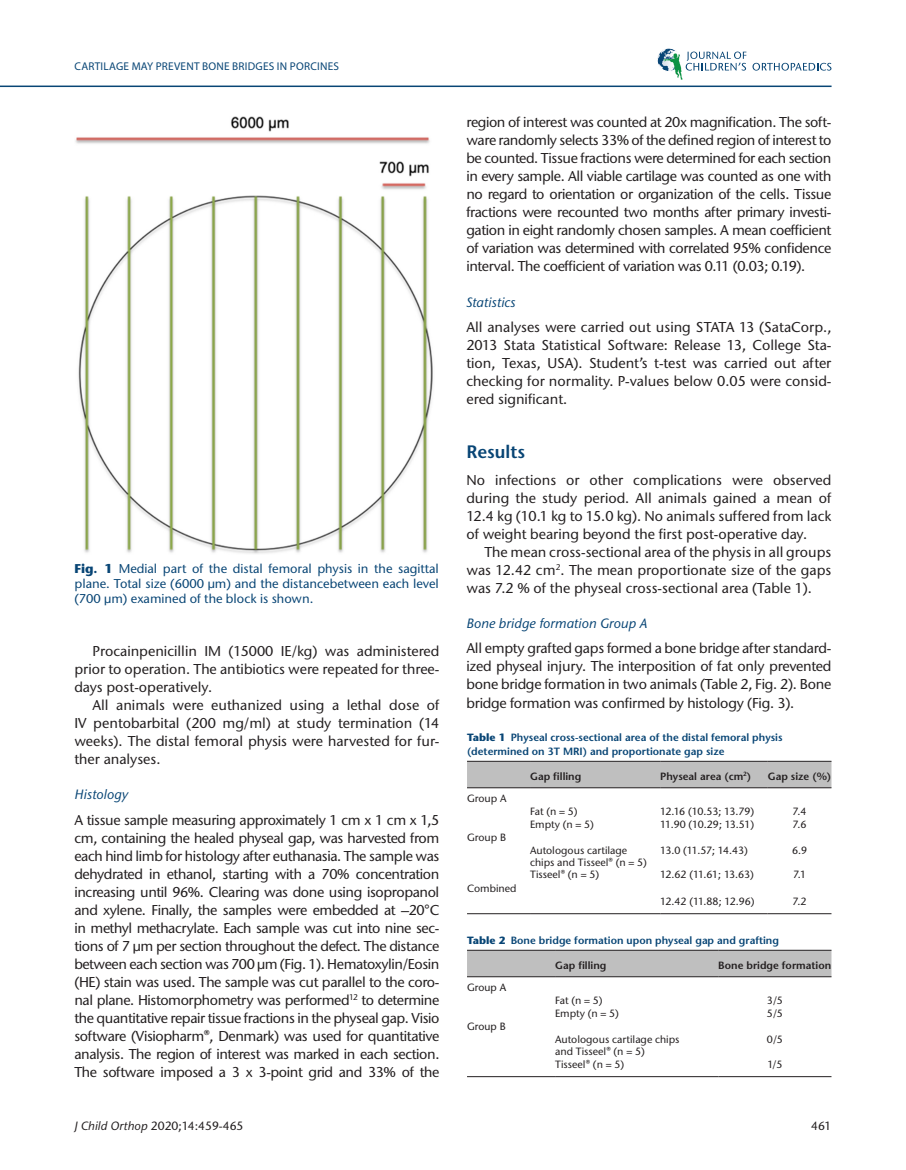
<style>
.page{position:relative;width:906px;height:1170px;background:#fff}
.page>*{position:absolute;margin:0;border:0;box-sizing:border-box;transform-origin:0 0}
.jrnlHead1{font:600 18px "Stone Sans Std";color:#084575}
.TXT{font:500 14.25px/18px "Stone Sans Pro ITC";letter-spacing:-.015em;color:#231f20;text-align:justify}
.TXI{font:500 14.25px/18px "Stone Sans Pro ITC";color:#231f20;text-align:justify}
.jrnlHead2{font:italic 500 13.5px "Stone Sans Pro ITC";color:#084575}
.jrnlFigCaption{font:500 12.75px/15px "Stone Sans Pro ITC";color:#084575;text-align:justify}
.jrnlRFH-TXT{font:500 12px "Stone Sans Pro ITC";color:#231f20}
.t1{font:11.25px "Myriad Pro";letter-spacing:.02em;color:#084575}
.jrnlTblBody{font:500 10.5px/12px "Stone Sans Pro ITC";color:#231f20}
.jrnlTblCaption{font:600 10.5px/13.5px "Stone Sans Std";color:#084575}
.jrnlTblHead{font:600 10.5px "Stone Sans Std";color:#231f20}
.jrnlTblBody-2{font:500 10.5px "Stone Sans Pro ITC";letter-spacing:-.05em;color:#231f20}
.jrnlTblBody-3{font:500 10.5px "Stone Sans Pro ITC";letter-spacing:-.045em;color:#231f20}
.jrnlTblBody-4{font:500 10.5px "Stone Sans Pro ITC";letter-spacing:-.035em;color:#231f20}
.jrnlTblBody-5{font:500 10.5px "Stone Sans Std";color:#231f20}
.s1{font-family:"Stone Sans Std";font-weight:700}
.s2{font-weight:700}
.s3{font-style:italic}
</style>
<div class="page">
<svg style="left:752px;top:63px;width:79px;height:8px"></svg>
<div style="left:657px;top:48px;width:23px;height:24px;border:1px solid #fff;border-radius:50%"></div>
<svg style="left:657px;top:49px;width:89px;height:31px"></svg>
<hr style="left:0;top:86px;width:831px;height:1px;background:#084575">
<img style="left:75px;top:117px;width:358px;height:437px">
<div style="left:467px;top:761px;width:364px;height:26px;background:#bfbfbf"></div>
<hr style="left:467px;top:760px;width:63px;height:1px;background:#231f20">
<hr style="left:530px;top:760px;width:130px;height:1px;background:#231f20">
<hr style="left:660px;top:760px;width:107px;height:1px;background:#231f20">
<hr style="left:767px;top:760px;width:64px;height:1px;background:#231f20">
<hr style="left:467px;top:787px;width:63px;height:1px;background:#231f20">
<hr style="left:530px;top:787px;width:130px;height:1px;background:#231f20">
<hr style="left:660px;top:787px;width:107px;height:1px;background:#231f20">
<hr style="left:767px;top:787px;width:64px;height:1px;background:#231f20">
<hr style="left:467px;top:913px;width:63px;height:1px;background:#231f20">
<hr style="left:530px;top:913px;width:130px;height:1px;background:#231f20">
<hr style="left:660px;top:913px;width:107px;height:1px;background:#231f20">
<hr style="left:767px;top:913px;width:64px;height:1px;background:#231f20">
<div style="left:467px;top:950px;width:364px;height:26px;background:#bfbfbf"></div>
<hr style="left:467px;top:949px;width:88px;height:1px;background:#231f20">
<hr style="left:555px;top:949px;width:163px;height:1px;background:#231f20">
<hr style="left:718px;top:949px;width:113px;height:1px;background:#231f20">
<hr style="left:467px;top:976px;width:88px;height:1px;background:#231f20">
<hr style="left:555px;top:976px;width:163px;height:1px;background:#231f20">
<hr style="left:718px;top:976px;width:113px;height:1px;background:#231f20">
<hr style="left:467px;top:1076px;width:88px;height:1px;background:#231f20">
<hr style="left:555px;top:1076px;width:163px;height:1px;background:#231f20">
<hr style="left:718px;top:1076px;width:113px;height:1px;background:#231f20">
<p class="t1" style="left:75px;top:60px;width:266px">CARTILAGE MAY PREVENT BONE BRIDGES IN PORCINES</p>
<p class="jrnlFigCaption" style="left:74px;top:561px;width:366px"><span class="s1">Fig. 1</span> Medial part of the distal femoral physis in the sagittal plane. Total size (6000 μm) and the distancebetween each level (700 μm) examined of the block is shown.</p>
<p class="TXI" style="left:74px;top:641px;width:366px;text-indent:18px">Procainpenicillin IM (15000 IE/kg) was administered prior to operation. The antibiotics were repeated for three&shy;days post-operatively.</p>
<p class="TXI" style="left:74px;top:695px;width:366px;text-indent:18px">All animals were euthanized using a lethal dose of IV pentobarbital (200 mg/ml) at study termination (14 weeks). The distal femoral physis were harvested for fur&shy;ther analyses.</p>
<p class="jrnlHead2" style="left:74px;top:786px;width:55px">Histology</p>
<p class="TXT" style="left:74px;top:810px;width:366px">A tissue sample measuring approximately 1 cm x 1 cm x 1,5 cm, containing the healed physeal gap, was harvested from each hind limb for histology after euthanasia. The sample was dehydrated in ethanol, starting with a 70% concentration increasing until 96%. Clearing was done using isopropanol and xylene. Finally, the samples were embedded at –20°C in methyl methacrylate. Each sample was cut into nine sec&shy;tions of 7 µm per section throughout the defect. The distance between each section was 700 µm (Fig. 1). Hematoxylin/Eosin (HE) stain was used. The sample was cut parallel to the coro&shy;nal plane. Histomorphometry was performed<sup>12</sup> to determine the quantitative repair tissue fractions in the physeal gap. Visio software (Visiopharm®, Denmark) was used for quantitative analysis. The region of interest was marked in each section.<br>The software imposed a 3 x 3-point grid and 33% of the</p>
<p class="TXT" style="left:466px;top:113px;width:366px">region of interest was counted at 20x magnification. The soft&shy;ware randomly selects 33% of the defined region of interest to be counted. Tissue fractions were determined for each section in every sample. All viable cartilage was counted as one with no regard to orientation or organization of the cells. Tissue fractions were recounted two months after primary investi&shy;gation in eight randomly chosen samples. A mean coefficient of variation was determined with correlated 95% confidence interval. The coefficient of variation was 0.11 (0.03; 0.19).</p>
<p class="jrnlHead2" style="left:466px;top:294px;width:51px">Statistics</p>
<p class="TXT" style="left:466px;top:318px;width:366px">All analyses were carried out using STATA 13 (SataCorp., 2013 Stata Statistical Software: Release 13, College Sta&shy;tion, Texas, USA). Student’s t-test was carried out after checking for normality. P-values below 0.05 were consid&shy;ered significant.</p>
<p class="jrnlHead1" style="left:466px;top:440px;width:60px">Results</p>
<p class="TXT" style="left:466px;top:470px;width:366px">No infections or other complications were observed during the study period. All animals gained a mean of 12.4 kg (10.1 kg to 15.0 kg). No animals suffered from lack of weight bearing beyond the first post-operative day.</p>
<p class="TXI" style="left:466px;top:542px;width:366px;text-indent:18px">The mean cross-sectional area of the physis in all groups was 12.42 cm<sup>2</sup>. The mean proportionate size of the gaps was 7.2 % of the physeal cross-sectional area (Table 1).</p>
<p class="jrnlHead2" style="left:466px;top:615px;width:182px">Bone bridge formation Group A</p>
<p class="TXT" style="left:466px;top:639px;width:366px">All empty grafted gaps formed a bone bridge after standard&shy;ized physeal injury. The interposition of fat only prevented bone bridge formation in two animals (Table 2, Fig. 2). Bone bridge formation was confirmed by histology (Fig. 3).</p>
<p class="jrnlTblCaption" style="left:467px;top:731px;width:317px"><span class="s2">Table 1</span> Physeal cross-sectional area of the distal femoral physis (determined on 3T MRI) and proportionate gap size</p>
<p class="jrnlTblHead" style="left:530px;top:769px;width:53px">Gap filling</p>
<p class="jrnlTblHead" style="left:660px;top:769px;width:92px">Physeal area (cm<sup>2</sup>)</p>
<p class="jrnlTblHead" style="left:767px;top:769px;width:65px">Gap size (%)</p>
<p class="jrnlTblBody" style="left:467px;top:791px;width:41px">Group A</p>
<p class="jrnlTblBody" style="left:530px;top:804px;width:49px">Fat (n = 5)</p>
<p class="jrnlTblBody-2" style="left:660px;top:804px;width:95px">12.16 (10.53; 13.79)</p>
<p class="jrnlTblBody" style="left:792px;top:804px;width:15px">7.4</p>
<p class="jrnlTblBody" style="left:530px;top:817px;width:65px">Empty (n = 5)</p>
<p class="jrnlTblBody-3" style="left:660px;top:817px;width:95px">11.90 (10.29; 13.51)</p>
<p class="jrnlTblBody" style="left:792px;top:817px;width:15px">7.6</p>
<p class="jrnlTblBody" style="left:467px;top:830px;width:41px">Group B</p>
<p class="jrnlTblBody" style="left:530px;top:843px;width:118px">Autologous cartilage chips and Tisseel® (n = 5)</p>
<p class="jrnlTblBody" style="left:660px;top:843px;width:89px">13.0 (11.57; 14.43)</p>
<p class="jrnlTblBody" style="left:792px;top:843px;width:17px">6.9</p>
<p class="jrnlTblBody" style="left:530px;top:868px;width:71px">Tisseel® (n = 5)</p>
<p class="jrnlTblBody-2" style="left:660px;top:868px;width:95px">12.62 (11.61; 13.63)</p>
<p class="jrnlTblBody" style="left:793px;top:868px;width:15px">7.1</p>
<p class="jrnlTblBody" style="left:467px;top:881px;width:51px">Combined</p>
<p class="jrnlTblBody-4" style="left:660px;top:894px;width:96px">12.42 (11.88; 12.96)</p>
<p class="jrnlTblBody" style="left:792px;top:894px;width:15px">7.2</p>
<p class="jrnlTblCaption" style="left:467px;top:933px;width:313px"><span class="s2">Table 2</span> Bone bridge formation upon physeal gap and grafting</p>
<p class="jrnlTblHead" style="left:555px;top:958px;width:53px">Gap filling</p>
<p class="jrnlTblHead" style="left:718px;top:958px;width:114px">Bone bridge formation</p>
<p class="jrnlTblBody-5" style="left:467px;top:980px;width:41px">Group A</p>
<p class="jrnlTblBody" style="left:555px;top:993px;width:49px">Fat (n = 5)</p>
<p class="jrnlTblBody" style="left:767px;top:993px;width:17px">3/5</p>
<p class="jrnlTblBody" style="left:555px;top:1006px;width:65px">Empty (n = 5)</p>
<p class="jrnlTblBody" style="left:767px;top:1006px;width:17px">5/5</p>
<p class="jrnlTblBody-5" style="left:467px;top:1019px;width:40px">Group B</p>
<p class="jrnlTblBody" style="left:555px;top:1032px;width:126px">Autologous cartilage chips and Tisseel® (n = 5)</p>
<p class="jrnlTblBody" style="left:767px;top:1032px;width:17px">0/5</p>
<p class="jrnlTblBody" style="left:555px;top:1057px;width:71px">Tisseel® (n = 5)</p>
<p class="jrnlTblBody" style="left:767px;top:1057px;width:16px">1/5</p>
<p class="jrnlRFH-TXT" style="left:74px;top:1118px;width:170px"><span class="s3">J Child Orthop</span> 2020;14:459-465</p>
<p class="jrnlRFH-TXT" style="left:811px;top:1118px;width:22px">461</p>
</div>
